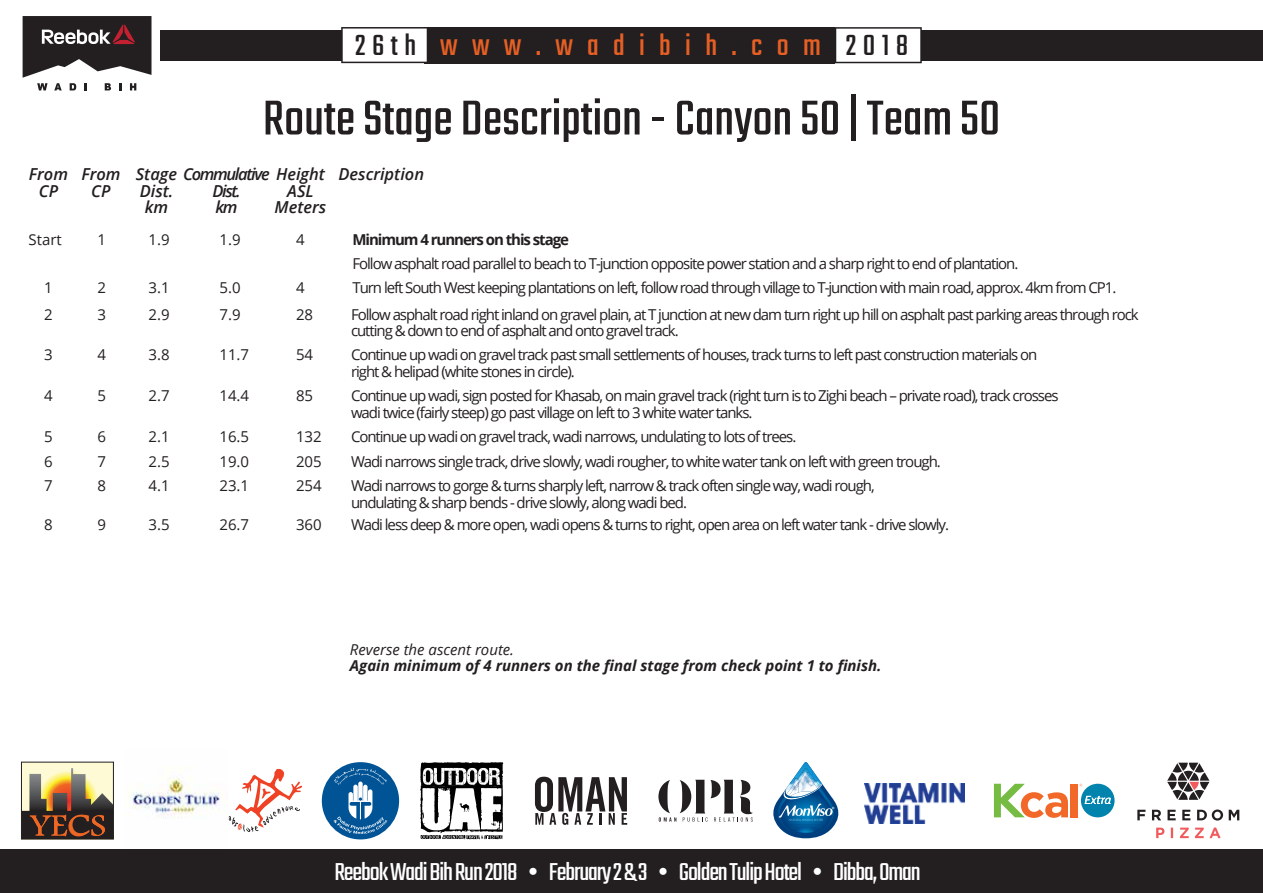
<style>
.page{position:relative;width:1263px;height:893px;background:#fff}
.page>*{position:absolute;margin:0;border:0;box-sizing:border-box;transform-origin:0 0}
.t1{font:54px "Teko";color:#231f20}
.t2{font:32.25px "Teko";letter-spacing:.445em;color:#e65f24}
.t3{font:27px "Teko";letter-spacing:-.04em;color:#fff}
.t4{font:italic 600 16.5px/16.5px "Open Sans";color:#231f20;text-align:center}
.t5{font:italic 600 16.5px "Open Sans";letter-spacing:-.08em;color:#231f20}
.t6{font:15px/16.5px "Open Sans";letter-spacing:-.07em;color:#231f20}
.t7{font:italic 700 15px "Open Sans";color:#231f20}
.t8{font:700 15px "Open Sans";letter-spacing:-.07em;color:#231f20}
.t9{font:italic 15px "Open Sans";color:#231f20}
.s1{color:#231f20}
</style>
<div class="page">
<div style="left:0;top:850px;width:1263px;height:43px;background:#231f20"></div>
<svg style="left:23px;top:16px;width:128px;height:74px"></svg>
<div style="left:161px;top:30px;width:1102px;height:30px;background:#231f20"></div>
<div style="left:425px;top:27px;width:410px;height:36px;background:#231f20"></div>
<svg style="left:835px;top:27px;width:87px;height:36px"></svg>
<svg style="left:341px;top:27px;width:86px;height:36px"></svg>
<div style="left:21px;top:762px;width:92px;height:77px;background:#fefad6"></div>
<svg style="left:23px;top:768px;width:89px;height:69px"></svg>
<div style="left:21px;top:762px;width:93px;height:77px;border:1px solid #231f20"></div>
<img style="left:132px;top:767px;width:95px;height:51px">
<svg style="left:229px;top:769px;width:73px;height:63px"></svg>
<div style="left:322px;top:762px;width:77px;height:77px;background:#005496;border-radius:50%"></div>
<svg style="left:334px;top:768px;width:53px;height:66px"></svg>
<svg style="left:420px;top:762px;width:84px;height:77px"></svg>
<svg style="left:535px;top:777px;width:92px;height:48px"></svg>
<svg style="left:658px;top:780px;width:95px;height:42px"></svg>
<svg style="left:773px;top:762px;width:66px;height:76px"></svg>
<img style="left:865px;top:783px;width:100px;height:40px">
<div style="left:1071px;top:784px;width:7px;height:33px;background:#f26829"></div>
<svg style="left:994px;top:784px;width:74px;height:34px"></svg>
<svg style="left:1079px;top:784px;width:35px;height:33px"></svg>
<svg style="left:1156px;top:827px;width:64px;height:11px"></svg>
<svg style="left:1137px;top:809px;width:102px;height:11px"></svg>
<svg style="left:1167px;top:763px;width:42px;height:37px"></svg>
<h2 class="t2" style="left:355px;top:27px;width:555px"><span class="s1">26th</span> www.wadibih.com <span class="s1">2018</span></h2>
<h1 class="t1" style="left:263px;top:88px;width:739px">Route Stage Description - Canyon 50 | Team 50</h1>
<p class="t4" style="left:81px;top:166px;width:41px">From<br>CP</p>
<p class="t5" style="left:136px;top:163px;width:191px">Stage Commulative Height</p>
<p class="t4" style="left:338px;top:166px;width:87px">Description</p>
<p class="t4" style="left:29px;top:166px;width:41px">From<br>CP</p>
<p class="t6" style="left:28px;top:231px;width:35px">Start</p>
<p class="t6" style="left:97px;top:231px;width:10px">1</p>
<p class="t6" style="left:148px;top:231px;width:23px">1.9</p>
<p class="t6" style="left:219px;top:231px;width:23px">1.9</p>
<p class="t6" style="left:296px;top:231px;width:10px">4</p>
<p class="t8" style="left:352px;top:229px;width:218px">Minimum 4 runners on this stage</p>
<p class="t6" style="left:352px;top:255px;width:667px">Follow asphalt road parallel to beach to T-junction opposite power station and a sharp right to end of plantation.</p>
<p class="t6" style="left:44px;top:279px;width:10px">1</p>
<p class="t6" style="left:97px;top:279px;width:10px">2</p>
<p class="t6" style="left:148px;top:279px;width:23px">3.1</p>
<p class="t6" style="left:219px;top:279px;width:23px">5.0</p>
<p class="t6" style="left:296px;top:279px;width:10px">4</p>
<p class="t6" style="left:352px;top:279px;width:765px">Turn left South West keeping plantations on left, follow road through village to T-junction with main road, approx. 4km from CP1.</p>
<p class="t6" style="left:44px;top:305px;width:10px">2</p>
<p class="t6" style="left:97px;top:305px;width:10px">3</p>
<p class="t6" style="left:148px;top:305px;width:23px">2.9</p>
<p class="t6" style="left:219px;top:305px;width:23px">7.9</p>
<p class="t6" style="left:296px;top:305px;width:19px">28</p>
<p class="t6" style="left:351px;top:305px;width:789px">Follow asphalt road right inland on gravel plain, at T junction at new dam turn right up hill on asphalt past parking areas through rock cutting &amp; down to end of asphalt and onto gravel track.</p>
<p class="t6" style="left:44px;top:346px;width:10px">3</p>
<p class="t6" style="left:97px;top:346px;width:10px">4</p>
<p class="t6" style="left:148px;top:346px;width:23px">3.8</p>
<p class="t6" style="left:219px;top:346px;width:31px">11.7</p>
<p class="t6" style="left:296px;top:346px;width:19px">54</p>
<p class="t6" style="left:351px;top:346px;width:688px">Continue up wadi on gravel track past small settlements of houses, track turns to left past construction materials on right &amp; helipad (white stones in circle).</p>
<p class="t6" style="left:44px;top:387px;width:10px">4</p>
<p class="t6" style="left:97px;top:387px;width:10px">5</p>
<p class="t6" style="left:148px;top:387px;width:23px">2.7</p>
<p class="t6" style="left:219px;top:387px;width:31px">14.4</p>
<p class="t6" style="left:296px;top:387px;width:19px">85</p>
<p class="t6" style="left:351px;top:387px;width:709px">Continue up wadi, sign posted for Khasab, on main gravel track (right turn is to Zighi beach – private road), track crosses wadi twice (fairly steep) go past village on left to 3 white water tanks.</p>
<p class="t6" style="left:44px;top:428px;width:10px">5</p>
<p class="t6" style="left:97px;top:428px;width:10px">6</p>
<p class="t6" style="left:148px;top:428px;width:23px">2.1</p>
<p class="t6" style="left:219px;top:428px;width:31px">16.5</p>
<p class="t6" style="left:296px;top:428px;width:27px">132</p>
<p class="t6" style="left:351px;top:428px;width:447px">Continue up wadi on gravel track, wadi narrows, undulating to lots of trees.</p>
<p class="t6" style="left:44px;top:452px;width:10px">6</p>
<p class="t6" style="left:97px;top:452px;width:10px">7</p>
<p class="t6" style="left:148px;top:452px;width:23px">2.5</p>
<p class="t6" style="left:219px;top:452px;width:31px">19.0</p>
<p class="t6" style="left:296px;top:452px;width:27px">205</p>
<p class="t6" style="left:351px;top:452px;width:591px">Wadi narrows single track, drive slowly, wadi rougher, to white water tank on left with green trough.</p>
<p class="t6" style="left:44px;top:477px;width:10px">7</p>
<p class="t6" style="left:97px;top:477px;width:10px">8</p>
<p class="t6" style="left:148px;top:477px;width:23px">4.1</p>
<p class="t6" style="left:219px;top:477px;width:31px">23.1</p>
<p class="t6" style="left:296px;top:477px;width:27px">254</p>
<p class="t6" style="left:351px;top:477px;width:525px">Wadi narrows to gorge &amp; turns sharply left, narrow &amp; track often single way, wadi rough, undulating &amp; sharp bends - drive slowly, along wadi bed.</p>
<p class="t6" style="left:44px;top:516px;width:10px">8</p>
<p class="t6" style="left:97px;top:516px;width:10px">9</p>
<p class="t6" style="left:148px;top:516px;width:23px">3.5</p>
<p class="t6" style="left:219px;top:516px;width:31px">26.7</p>
<p class="t6" style="left:296px;top:516px;width:27px">360</p>
<p class="t6" style="left:351px;top:516px;width:600px">Wadi less deep &amp; more open, wadi opens &amp; turns to right, open area on left water tank - drive slowly.</p>
<p class="t4" style="left:140px;top:182px;width:35px">Dist.</p>
<p class="t4" style="left:145px;top:199px;width:25px">km</p>
<p class="t4" style="left:212px;top:182px;width:30px;text-align:left">Dist. km</p>
<p class="t4" style="left:275px;top:182px;width:53px">ASL<br>Meters</p>
<p class="t9" style="left:350px;top:639px;width:166px">Reverse the ascent route.</p>
<p class="t7" style="left:350px;top:655px;width:533px">Again minimum of 4 runners on the final stage from check point 1 to finish.</p>
<h3 class="t3" style="left:334px;top:857px;width:588px">Reebok Wadi Bih Run 2018 • February 2 &amp; 3 • Golden Tulip Hotel • Dibba, Oman</h3>
</div>
